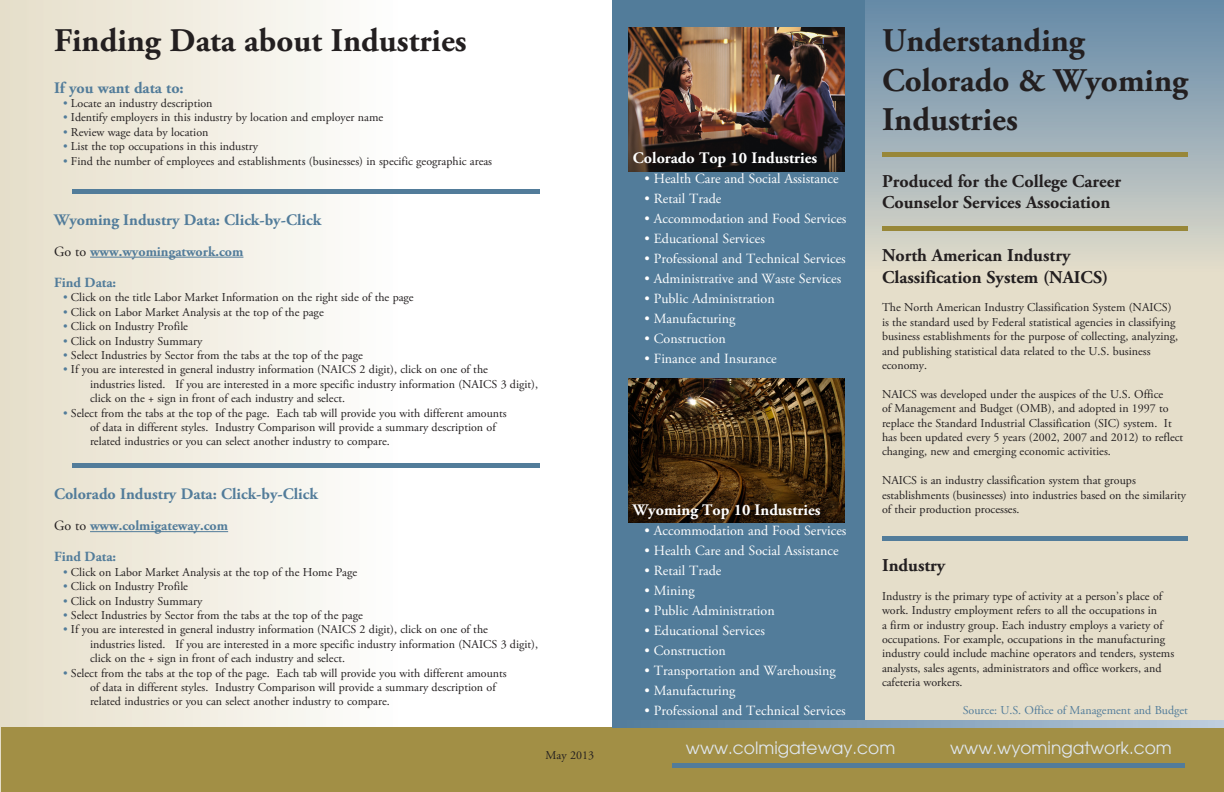
<style>
.page{position:relative;width:1224px;height:792px;background:#fff}
.page>*{position:absolute;margin:0;border:0;box-sizing:border-box;transform-origin:0 0}
.t1{font:700 33px/39.6px "Adobe Garamond Pro";color:#231f20}
.t2{font:700 18px/21.6px "Adobe Garamond Pro";color:#231f20}
.t3{font:17px "Avant Garde";color:#dfe6ee}
.t4{font:700 16px "Adobe Garamond Pro";color:#527c9a}
.t5{font:700 16px "Adobe Garamond Pro";color:#fff}
.t6{font:14px "Adobe Garamond Pro";color:#fff}
.t7{font:700 14px "Adobe Garamond Pro";color:#527c9a}
.t8{font:12px/14.4px "Adobe Garamond Pro";color:#231f20}
.t9{font:12px "Adobe Garamond Pro";color:#527c9a}
.s1{color:#527c9a}
.s2{font-weight:400;color:#231f20}
</style>
<div class="page">
<div style="left:612px;top:0;width:612px;height:792px;background:#e5deca"></div>
<div style="left:612px;top:0;width:612px;height:271px;background:linear-gradient(to bottom,#6388a9,#ded9c8)"></div>
<div style="left:0;top:0;width:399px;height:792px;background:linear-gradient(to right,#e6dec9,#fefefd)"></div>
<div style="left:612px;top:0;width:36px;height:792px;background:#527c9a"></div>
<div style="left:1px;top:727px;width:612px;height:65px;background:#a28f45"></div>
<div style="left:613px;top:0;width:252px;height:720px;background:#527c9a"></div>
<div style="left:882px;top:536px;width:306px;height:5px;background:#527c9a"></div>
<div style="left:882px;top:152px;width:306px;height:5px;background:#988739"></div>
<hr style="left:882px;top:227px;width:306px;height:4px;background:#988739">
<hr style="left:72px;top:464px;width:468px;height:4px;background:#527c9a">
<div style="left:72px;top:189px;width:468px;height:5px;background:#527c9a"></div>
<hr style="left:90px;top:531px;width:138px;height:1px;background:#527c9a">
<hr style="left:90px;top:257px;width:153px;height:1px;background:#527c9a">
<div style="left:613px;top:720px;width:611px;height:72px;background:#a28f45"></div>
<svg style="left:613px;top:720px;width:611px;height:7px;background:#86a3bb"></svg>
<hr style="left:673px;top:763px;width:512px;height:4px;background:#527c9a">
<img style="left:629px;top:27px;width:216px;height:144px">
<img style="left:629px;top:379px;width:216px;height:144px">
<p class="t1" style="left:54px;top:21px;width:414px">Finding Data about Industries</p>
<p class="t4" style="left:54px;top:78px;width:131px">If you want data to:</p>
<p class="t8" style="left:63px;top:96px;width:151px"><span class="s1">•</span> Locate an industry description</p>
<p class="t8" style="left:63px;top:111px;width:322px"><span class="s1">•</span> Identify employers in this industry by location and employer name</p>
<p class="t8" style="left:63px;top:125px;width:147px"><span class="s1">•</span> Review wage data by location</p>
<p class="t8" style="left:63px;top:140px;width:197px"><span class="s1">•</span> List the top occupations in this industry</p>
<p class="t8" style="left:63px;top:154px;width:431px"><span class="s1">•</span> Find the number of employees and establishments (businesses) in specific geographic areas</p>
<p class="t4" style="left:54px;top:210px;width:269px">Wyoming Industry Data: Click-by-Click</p>
<p class="t7" style="left:54px;top:243px;width:191px"><span class="s2">Go to</span> www.wyomingatwork.com</p>
<p class="t7" style="left:54px;top:274px;width:64px">Find Data:</p>
<p class="t8" style="left:63px;top:291px;width:352px"><span class="s1">•</span> Click on the title Labor Market Information on the right side of the page</p>
<p class="t8" style="left:63px;top:305px;width:262px"><span class="s1">•</span> Click on Labor Market Analysis at the top of the page</p>
<p class="t8" style="left:63px;top:320px;width:127px"><span class="s1">•</span> Click on Industry Profile</p>
<p class="t8" style="left:63px;top:334px;width:141px"><span class="s1">•</span> Click on Industry Summary</p>
<p class="t8" style="left:63px;top:348px;width:301px"><span class="s1">•</span> Select Industries by Sector from the tabs at the top of the page</p>
<p class="t8" style="left:90px;top:363px;width:450px;text-indent:-27px"><span class="s1">•</span> If you are interested in general industry information (NAICS 2 digit), click on one of the<br>industries listed. If you are interested in a more specific industry information (NAICS 3 digit), click on the + sign in front of each industry and select.</p>
<p class="t8" style="left:90px;top:406px;width:418px;text-indent:-27px"><span class="s1">•</span> Select from the tabs at the top of the page. Each tab will provide you with different amounts of data in different styles. Industry Comparison will provide a summary description of related industries or you can select another industry to compare.</p>
<p class="t4" style="left:54px;top:485px;width:266px">Colorado Industry Data: Click-by-Click</p>
<p class="t7" style="left:54px;top:518px;width:176px"><span class="s2">Go to</span> www.colmigateway.com</p>
<p class="t7" style="left:54px;top:549px;width:64px">Find Data:</p>
<p class="t8" style="left:63px;top:565px;width:296px"><span class="s1">•</span> Click on Labor Market Analysis at the top of the Home Page</p>
<p class="t8" style="left:63px;top:580px;width:127px"><span class="s1">•</span> Click on Industry Profile</p>
<p class="t8" style="left:63px;top:594px;width:141px"><span class="s1">•</span> Click on Industry Summary</p>
<p class="t8" style="left:63px;top:608px;width:301px"><span class="s1">•</span> Select Industries by Sector from the tabs at the top of the page</p>
<p class="t8" style="left:90px;top:623px;width:450px;text-indent:-27px"><span class="s1">•</span> If you are interested in general industry information (NAICS 2 digit), click on one of the<br>industries listed. If you are interested in a more specific industry information (NAICS 3 digit), click on the + sign in front of each industry and select.</p>
<p class="t8" style="left:90px;top:666px;width:418px;text-indent:-27px"><span class="s1">•</span> Select from the tabs at the top of the page. Each tab will provide you with different amounts of data in different styles. Industry Comparison will provide a summary description of related industries or you can select another industry to compare.</p>
<p class="t8" style="left:546px;top:748px;width:50px">May 2013</p>
<p class="t5" style="left:633px;top:149px;width:186px">Colorado Top 10 Industries</p>
<p class="t6" style="left:645px;top:171px;width:196px">• Health Care and Social Assistance</p>
<p class="t6" style="left:645px;top:191px;width:78px">• Retail Trade</p>
<p class="t6" style="left:645px;top:211px;width:203px">• Accommodation and Food Services</p>
<p class="t6" style="left:645px;top:231px;width:122px">• Educational Services</p>
<p class="t6" style="left:645px;top:251px;width:203px">• Professional and Technical Services</p>
<p class="t6" style="left:645px;top:271px;width:198px">• Administrative and Waste Services</p>
<p class="t6" style="left:645px;top:291px;width:132px">• Public Administration</p>
<p class="t6" style="left:645px;top:311px;width:92px">• Manufacturing</p>
<p class="t6" style="left:645px;top:331px;width:83px">• Construction</p>
<p class="t6" style="left:645px;top:351px;width:134px">• Finance and Insurance</p>
<p class="t5" style="left:633px;top:501px;width:189px">Wyoming Top 10 Industries</p>
<p class="t6" style="left:645px;top:523px;width:203px">• Accommodation and Food Services</p>
<p class="t6" style="left:645px;top:543px;width:196px">• Health Care and Social Assistance</p>
<p class="t6" style="left:645px;top:563px;width:78px">• Retail Trade</p>
<p class="t6" style="left:645px;top:583px;width:52px">• Mining</p>
<p class="t6" style="left:645px;top:603px;width:132px">• Public Administration</p>
<p class="t6" style="left:645px;top:623px;width:122px">• Educational Services</p>
<p class="t6" style="left:645px;top:643px;width:83px">• Construction</p>
<p class="t6" style="left:645px;top:663px;width:193px">• Transportation and Warehousing</p>
<p class="t6" style="left:645px;top:683px;width:92px">• Manufacturing</p>
<p class="t6" style="left:645px;top:703px;width:203px">• Professional and Technical Services</p>
<p class="t1" style="left:882px;top:21px;width:308px">Understanding<br>Colorado &amp; Wyoming<br>Industries</p>
<p class="t2" style="left:882px;top:170px;width:241px">Produced for the College Career<br>Counselor Services Association</p>
<p class="t2" style="left:882px;top:245px;width:190px">North American Industry</p>
<p class="t2" style="left:882px;top:266px;width:228px">Classification System (NAICS)</p>
<p class="t8" style="left:882px;top:301px;width:298px">The North American Industry Classification System (NAICS) is the standard used by Federal statistical agencies in classifying business establishments for the purpose of collecting, analyzing, and publishing statistical data related to the U.S. business economy.</p>
<p class="t8" style="left:882px;top:387px;width:303px">NAICS was developed under the auspices of the U.S. Office<br>of Management and Budget (OMB), and adopted in 1997 to replace the Standard Industrial Classification (SIC) system. It has been updated every 5 years (2002, 2007 and 2012) to reflect changing, new and emerging economic activities.</p>
<p class="t8" style="left:882px;top:474px;width:306px">NAICS is an industry classification system that groups establishments (businesses) into industries based on the similarity of their production processes.</p>
<p class="t2" style="left:882px;top:555px;width:65px">Industry</p>
<p class="t8" style="left:882px;top:589px;width:294px">Industry is the primary type of activity at a person’s place of work. Industry employment refers to all the occupations in<br>a firm or industry group. Each industry employs a variety of occupations. For example, occupations in the manufacturing industry could include machine operators and tenders, systems analysts, sales agents, administrators and office workers, and cafeteria workers.</p>
<p class="t9" style="left:963px;top:703px;width:227px">Source: U.S. Office of Management and Budget</p>
<p class="t3" style="left:686px;top:737px;width:211px">www.colmigateway.com</p>
<p class="t3" style="left:950px;top:737px;width:223px">www.wyomingatwork.com</p>
</div>
